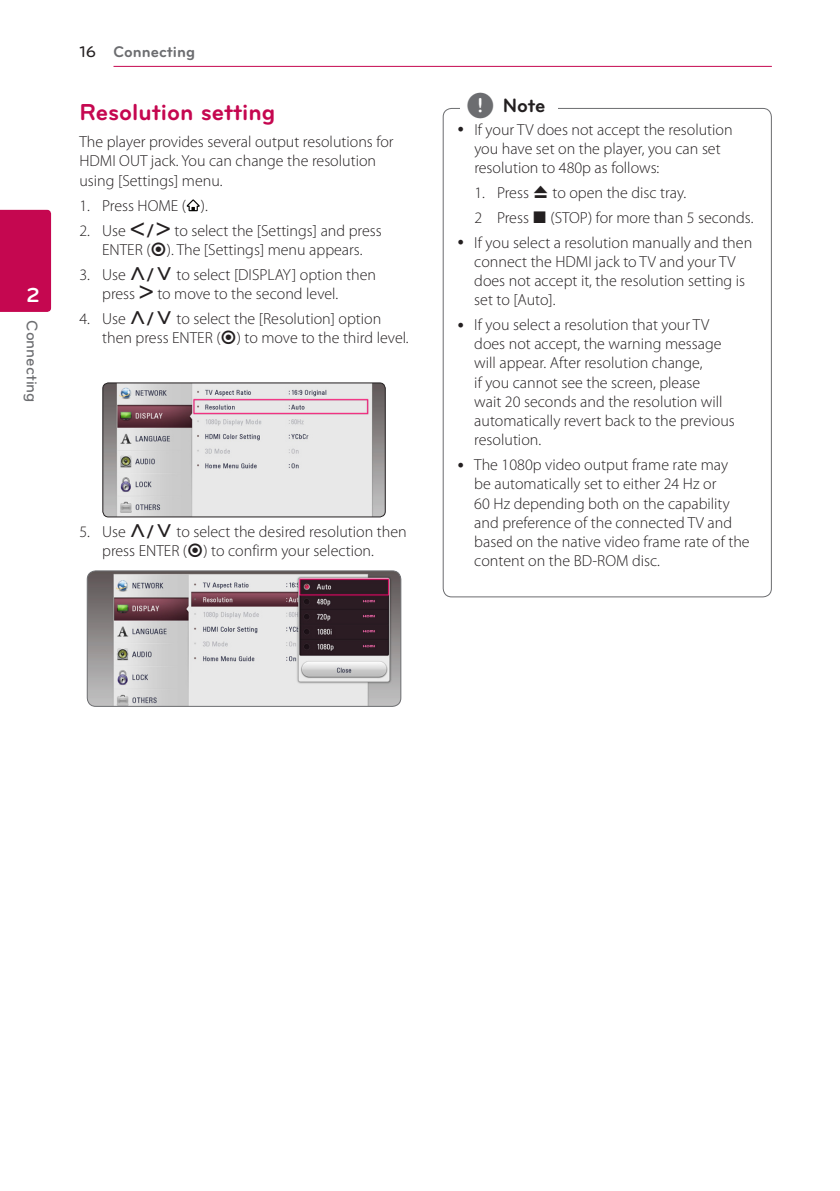
<style>
.page{position:relative;width:840px;height:1191px;background:#fff}
.page>*{position:absolute;margin:0;border:0;box-sizing:border-box;transform-origin:0 0}
.Title_2{font:700 24px "Bryant LG";color:#c50750}
.t1{font:700 21px "Bryant LG";color:#fff}
.t2{font:700 20px "Bryant LG";color:#231f20}
.Content_text_Light{font:300 16px/19.2px "Myriad Pro";color:#231f20}
.Content_text_Num{font:300 16px/19.2px "Myriad Pro";color:#231f20}
.t3{font:700 16px "Bryant LG";color:#6c6d70}
.t4{font:500 16px "Bryant LG";color:#6c6d70}
.s1{font-weight:500;color:#231f20}
.s2{font-family:"UPSYS Common";font-weight:400}
.s3{font-family:"UPSYS Common";font-weight:400;font-size:30px;color:#6c6d70}
</style>
<div class="page">
<hr style="left:113px;top:66px;width:658px;height:1px;background:#c50750">
<div style="left:0;top:210px;width:51px;height:102px;background:#c50750"></div>
<svg style="left:186px;top:199px;width:13px;height:12px"></svg>
<img style="left:103px;top:383px;width:282px;height:134px">
<div style="left:102px;top:382px;width:283px;height:135px;border:1px solid #231f20;border-radius:6px"></div>
<img style="left:87px;top:571px;width:313px;height:135px">
<div style="left:87px;top:570px;width:314px;height:137px;border:1px solid #6c6d70;border-radius:9px"></div>
<h2 class="t1" style="left:26px;top:282px;width:15px">2</h2>
<p class="t4" style="left:42px;top:320px;width:84px;rotate:90deg">Connecting</p>
<p class="t3" style="left:79px;top:42px;width:117px"><span class="s1">16</span> Connecting</p>
<p class="Title_2" style="left:79px;top:97px;width:197px">Resolution setting</p>
<p class="Content_text_Light" style="left:79px;top:132px;width:315px">The player provides several output resolutions for<br>HDMI OUT jack. You can change the resolution using [Settings] menu.</p>
<p class="Content_text_Num" style="left:79px;top:195px;width:130px">1. Press HOME ( ).</p>
<p class="Content_text_Num" style="left:79px;top:220px;width:304px;text-align:center">2. Use <span class="s2">A/D</span> to select the [Settings] and press<br>ENTER (<span class="s2">b</span>). The [Settings] menu appears.</p>
<p class="Content_text_Num" style="left:102px;top:264px;width:275px;text-indent:-23px">3. Use <span class="s2">W/S</span> to select [DISPLAY] option then press <span class="s2">D</span> to move to the second level.</p>
<p class="Content_text_Num" style="left:102px;top:308px;width:308px;text-indent:-23px">4. Use <span class="s2">W/S</span> to select the [Resolution] option then press ENTER (<span class="s2">b</span>) to move to the third level.</p>
<p class="Content_text_Num" style="left:102px;top:521px;width:306px;text-indent:-23px">5. Use <span class="s2">W/S</span> to select the desired resolution then press ENTER (<span class="s2">b</span>) to confirm your selection.</p>
<p class="t2" style="left:466px;top:93px;width:81px"><span class="s3">,</span> Note</p>
<p class="Content_text_Light" style="left:474px;top:119px;width:260px">If your TV does not accept the resolution you have set on the player, you can set resolution to 480p as follows:</p>
<p class="Content_text_Light" style="left:474px;top:180px;width:280px;line-height:24.8px">1. Press <span class="s2">B</span> to open the disc tray.<br>2 Press <span class="s2">Z</span> (STOP) for more than 5 seconds.<br>If you select a resolution manually and then</p>
<p class="Content_text_Light" style="left:474px;top:252px;width:272px">connect the HDMI jack to TV and your TV does not accept it, the resolution setting is set to [Auto].</p>
<p class="Content_text_Light" style="left:474px;top:315px;width:262px">If you select a resolution that your TV does not accept, the warning message will appear. After resolution change,<br>if you cannot see the screen, please<br>wait 20 seconds and the resolution will automatically revert back to the previous resolution.</p>
<p class="Content_text_Light" style="left:474px;top:455px;width:277px">The 1080p video output frame rate may<br>be automatically set to either 24 Hz or<br>60 Hz depending both on the capability and preference of the connected TV and based on the native video frame rate of the content on the BD-ROM disc.</p>
</div>
